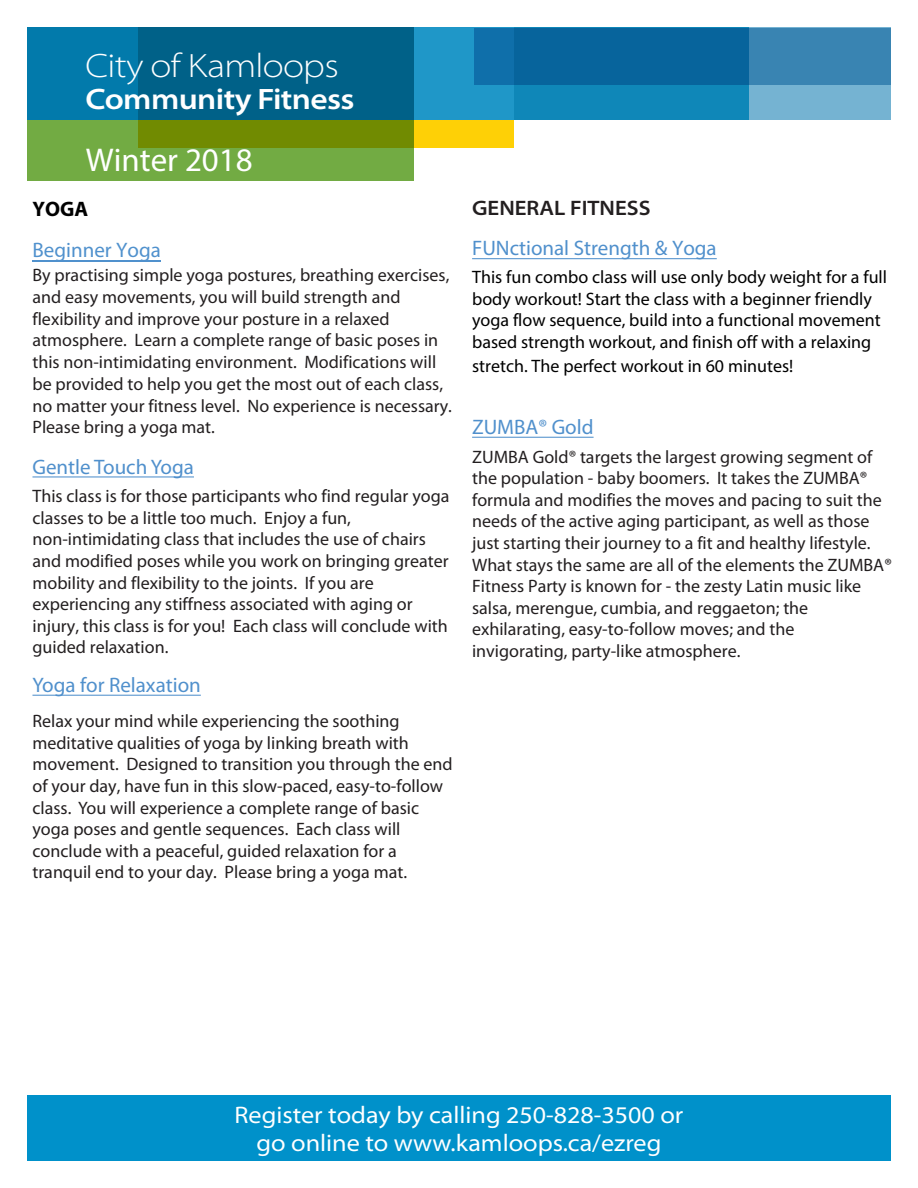
<style>
.page{position:relative;width:918px;height:1188px;background:#fff}
.page>*{position:absolute;margin:0;border:0;box-sizing:border-box;transform-origin:0 0}
.t1{font:300 semi-expanded 33.9px "Myriad Pro";letter-spacing:-.02em;color:#fff;scale:1.05 1}
.t2{font:33px "Myriad Pro";color:#fff}
.t3{font:600 semi-expanded 29.7px "Myriad Pro";letter-spacing:-.02em;color:#fff;scale:1.05 1}
.t4{font:semi-expanded 24px "Myriad Pro";color:#fff}
.t5{font:21px/39.6px "Myriad Pro";color:#5090cc}
.t6{font:21px/41.8px "Myriad Pro";color:#5091cd}
.t7{font:18px/21.6px "Myriad Pro";color:#231f20}
.t8{font:18px/21.6px "Myriad Pro";color:#000}
.s1{font-weight:700;color:#000}
.s2{font-weight:600;font-stretch:semi-expanded;color:#231f20}
</style>
<div class="page">
<div style="left:27px;top:1095px;width:864px;height:66px;background:#0091ca"></div>
<div style="left:138px;top:27px;width:376px;height:120px;background:#fed006"></div>
<div style="left:27px;top:27px;width:864px;height:93px;background:#75b3d2"></div>
<svg style="left:27px;top:120px;width:386px;height:61px;background:#71a02d"></svg>
<svg style="left:27px;top:27px;width:721px;height:93px;background:#07739f"></svg>
<svg style="left:474px;top:28px;width:417px;height:56px;background:#186fa4"></svg>
<hr style="left:32px;top:261px;width:129px;height:1px;background:#5091cd">
<hr style="left:32px;top:476px;width:162px;height:1px;background:#5090cc">
<hr style="left:32px;top:695px;width:169px;height:1px;background:#5090cc">
<hr style="left:472px;top:258px;width:245px;height:1px;background:#5090cc">
<hr style="left:472px;top:437px;width:122px;height:1px;background:#5090cc">
<p class="t1" style="left:85px;top:45px;width:243px">City of Kamloops</p>
<p class="t3" style="left:86px;top:80px;width:258px">Community Fitness</p>
<p class="t2" style="left:86px;top:140px;width:168px">Winter 2018</p>
<p class="t6" style="left:32px;top:187px;width:130px"><span class="s1">YOGA<br></span>Beginner Yoga</p>
<p class="t7" style="left:32px;top:264px;width:421px">By practising simple yoga postures, breathing exercises, and easy movements, you will build strength and flexibility and improve your posture in a relaxed atmosphere. Learn a complete range of basic poses in this non-intimidating environment. Modifications will be provided to help you get the most out of each class, no matter your fitness level. No experience is necessary.<br>Please bring a yoga mat.</p>
<p class="t5" style="left:32px;top:447px;width:163px">Gentle Touch Yoga</p>
<p class="t7" style="left:32px;top:485px;width:418px">This class is for those participants who find regular yoga classes to be a little too much. Enjoy a fun, non-intimidating class that includes the use of chairs and modified poses while you work on bringing greater mobility and flexibility to the joints. If you are experiencing any stiffness associated with aging or injury, this class is for you! Each class will conclude with guided relaxation.</p>
<p class="t5" style="left:32px;top:665px;width:170px">Yoga for Relaxation</p>
<p class="t7" style="left:32px;top:710px;width:422px">Relax your mind while experiencing the soothing meditative qualities of yoga by linking breath with movement. Designed to transition you through the end of your day, have fun in this slow-paced, easy-to-follow class. You will experience a complete range of basic yoga poses and gentle sequences. Each class will conclude with a peaceful, guided relaxation for a tranquil end to your day. Please bring a yoga mat.</p>
<p class="t5" style="left:472px;top:188px;width:246px"><span class="s2">GENERAL FITNESS<br></span>FUNctional Strength &amp; Yoga</p>
<p class="t8" style="left:472px;top:266px;width:416px">This fun combo class will use only body weight for a full body workout! Start the class with a beginner friendly yoga flow sequence, build into a functional movement based strength workout, and finish off with a relaxing</p>
<p class="t8" style="left:472px;top:355px;width:323px">stretch. The perfect workout in 60 minutes!</p>
<p class="t5" style="left:472px;top:407px;width:123px">ZUMBA® Gold</p>
<p class="t7" style="left:472px;top:445px;width:421px">ZUMBA Gold® targets the largest growing segment of the population - baby boomers. It takes the ZUMBA® formula and modifies the moves and pacing to suit the needs of the active aging participant, as well as those just starting their journey to a fit and healthy lifestyle.<br>What stays the same are all of the elements the ZUMBA® Fitness Party is known for - the zesty Latin music like salsa, merengue, cumbia, and reggaeton; the exhilarating, easy-to-follow moves; and the invigorating, party-like atmosphere.</p>
<p class="t4" style="left:235px;top:1099px;width:450px">Register today by calling 250-828-3500 or</p>
<p class="t4" style="left:257px;top:1128px;width:406px">go online to www.kamloops.ca/ezreg</p>
</div>
